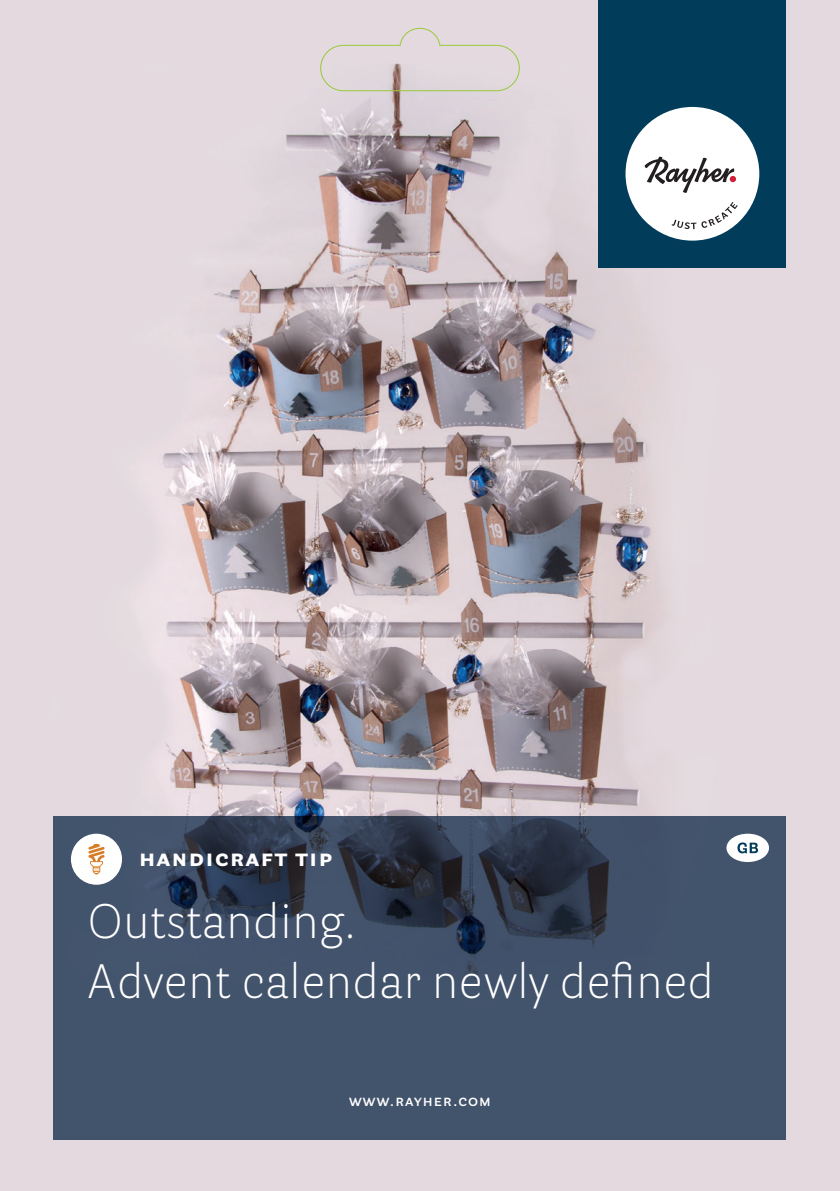
<style>
.page{position:relative;width:840px;height:1191px;background:#fff}
.page>*{position:absolute;margin:0;border:0;box-sizing:border-box;transform-origin:0 0}
.t1{font:300 48px/60px "Parry Grotesque Pro";letter-spacing:.005em;color:#fff}
.t2{font:700 24px "Parry Grotesque Pro";letter-spacing:.065em;color:#fff}
.t3{font:600 16px "Parry Grotesque Pro";letter-spacing:.065em;color:#fff}
</style>
<div class="page">
<img style="left:0;top:0;width:839px;height:1191px">
<svg style="left:54px;top:816px;width:731px;height:324px;background:#3e4d65"></svg>
<div style="left:598px;top:0;width:187px;height:267px;background:#013d5a"></div>
<div style="left:625px;top:107px;width:133px;height:134px;background:#fff;border-radius:50%"></div>
<svg style="left:671px;top:202px;width:66px;height:27px"></svg>
<svg style="left:644px;top:156px;width:91px;height:37px"></svg>
<div style="left:71px;top:833px;width:51px;height:51px;background:#fff;border-radius:50%"></div>
<svg style="left:88px;top:844px;width:17px;height:30px"></svg>
<svg style="left:320px;top:28px;width:199px;height:63px;background:#ded6d7"></svg>
<div style="left:726px;top:833px;width:42px;height:29px;background:#fff;border-radius:50%"></div>
<svg style="left:737px;top:842px;width:20px;height:11px"></svg>
<p class="t2" style="left:139px;top:840px;width:194px">handicraft tip</p>
<p class="t1" style="left:88px;top:891px;width:627px">Outstanding.<br>Advent calendar newly defined</p>
<p class="t3" style="left:349px;top:1089px;width:143px">www.rayher.com</p>
</div>
